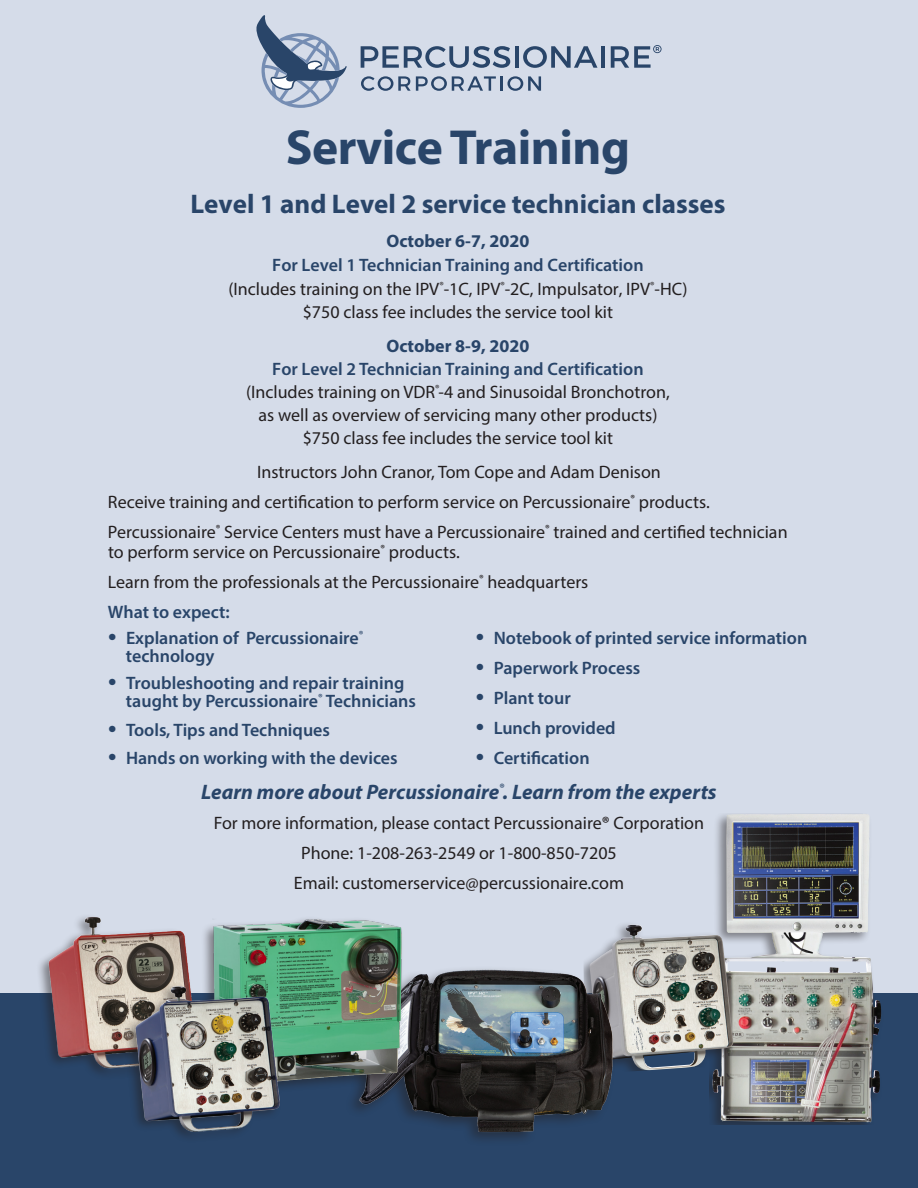
<style>
.page{position:relative;width:918px;height:1188px;background:#fff}
.page>*{position:absolute;margin:0;border:0;box-sizing:border-box;transform-origin:0 0}
.t1{font:700 49.5px "Myriad Pro";letter-spacing:-.01em;color:#294569}
.t2{font:700 27px "Myriad Pro";color:#294569}
.t3{font:italic 700 21px "Myriad Pro";color:#294569}
.t4{font:18px/23.1px "Myriad Pro";color:#231f20;text-align:center}
.t5{font:600 18px/18px "Myriad Pro";color:#294569}
.s1{font-weight:700;color:#294569}
.s2{font-weight:600;color:#294569}
.s3{font-size:27px}
.s4{font-weight:600}
</style>
<div class="page">
<div style="left:0;top:0;width:918px;height:999px;background:#d5dce9"></div>
<div style="left:0;top:993px;width:918px;height:195px;background:#294569"></div>
<div style="left:709px;top:813px;width:175px;height:311px;background:#231f20;opacity:.5"></div>
<img style="left:712px;top:814px;width:165px;height:308px">
<svg style="left:734px;top:961px;width:133px;height:12px"></svg>
<div style="left:583px;top:921px;width:151px;height:154px;background:#231f20;opacity:.5"></div>
<img style="left:590px;top:925px;width:143px;height:145px">
<svg style="left:644px;top:1052px;width:50px;height:15px"></svg>
<img style="left:356px;top:957px;width:266px;height:183px">
<img style="left:228px;top:919px;width:188px;height:179px">
<svg style="left:256px;top:15px;width:91px;height:93px"></svg>
<svg style="left:361px;top:46px;width:149px;height:22px"></svg>
<hr style="left:515px;top:46px;width:4px;height:22px;background:#294569">
<svg style="left:523px;top:46px;width:74px;height:22px"></svg>
<hr style="left:601px;top:46px;width:4px;height:22px;background:#294569">
<svg style="left:611px;top:45px;width:51px;height:23px"></svg>
<svg style="left:361px;top:76px;width:135px;height:15px"></svg>
<hr style="left:500px;top:76px;width:3px;height:15px;background:#294569">
<svg style="left:507px;top:76px;width:34px;height:15px"></svg>
<img style="left:39px;top:916px;width:189px;height:147px">
<img style="left:60px;top:969px;width:285px;height:168px">
<p class="t1" style="left:286px;top:115px;width:346px">Service Training</p>
<p class="t2" style="left:190px;top:186px;width:537px">Level 1 and Level 2 service technician classes</p>
<p class="t4" style="left:228px;top:228px;width:461px;line-height:23.9px"><span class="s1">October 6-7, 2020<br></span><span class="s2">For Level 1 Technician Training and Certification<br></span>(Includes training on the IPV<sup>®</sup>-1C, IPV<sup>®</sup>-2C, Impulsator, IPV<sup>®</sup>-HC) $750 class fee includes the service tool kit</p>
<p class="t4" style="left:246px;top:334px;width:425px"><span class="s1">October 8-9, 2020<br></span><span class="s2">For Level 2 Technician Training and Certification </span>(Includes training on VDR<sup>®</sup>-4 and Sinusoidal Bronchotron, as well as overview of servicing many other products) $750 class fee includes the service tool kit</p>
<p class="t4" style="left:257px;top:461px;width:405px">Instructors John Cranor, Tom Cope and Adam Denison</p>
<p class="t4" style="left:108px;top:491px;width:603px">Receive training and certification to perform service on Percussionaire<sup>®</sup> products.</p>
<p class="t4" style="left:108px;top:522px;width:681px;line-height:19.5px;text-align:left">Percussionaire<sup>®</sup> Service Centers must have a Percussionaire<sup>®</sup> trained and certified technician to perform service on Percussionaire<sup>®</sup> products.</p>
<p class="t4" style="left:108px;top:570px;width:482px">Learn from the professionals at the Percussionaire<sup>®</sup> headquarters</p>
<p class="t5" style="left:108px;top:602px;width:123px">What to expect:</p>
<p class="t5" style="left:126px;top:629px;width:239px;text-indent:-18px"><span class="s3">•</span> Explanation of Percussionaire<sup>® </sup>technology</p>
<p class="t5" style="left:126px;top:674px;width:292px;text-indent:-18px"><span class="s3">•</span> Troubleshooting and repair training taught by Percussionaire<sup>®</sup> Technicians</p>
<p class="t5" style="left:108px;top:720px;width:224px"><span class="s3">•</span> Tools, Tips and Techniques</p>
<p class="t5" style="left:108px;top:749px;width:291px"><span class="s3">•</span> Hands on working with the devices</p>
<p class="t5" style="left:476px;top:629px;width:333px"><span class="s3">•</span> Notebook of printed service information</p>
<p class="t5" style="left:476px;top:659px;width:166px"><span class="s3">•</span> Paperwork Process</p>
<p class="t5" style="left:476px;top:689px;width:97px"><span class="s3">•</span> Plant tour</p>
<p class="t5" style="left:476px;top:719px;width:142px"><span class="s3">•</span> Lunch provided</p>
<p class="t5" style="left:476px;top:749px;width:115px"><span class="s3">•</span> Certification</p>
<p class="t3" style="left:201px;top:779px;width:517px">Learn more about Percussionaire<sup>®</sup>. Learn from the experts</p>
<p class="t4" style="left:214px;top:812px;width:492px">For more information, please contact Percussionaire<span class="s4">®</span> Corporation</p>
<p class="t4" style="left:301px;top:842px;width:317px">Phone: 1-208-263-2549 or 1-800-850-7205</p>
<p class="t4" style="left:294px;top:872px;width:332px">Email: customerservice@percussionaire.com</p>
</div>
